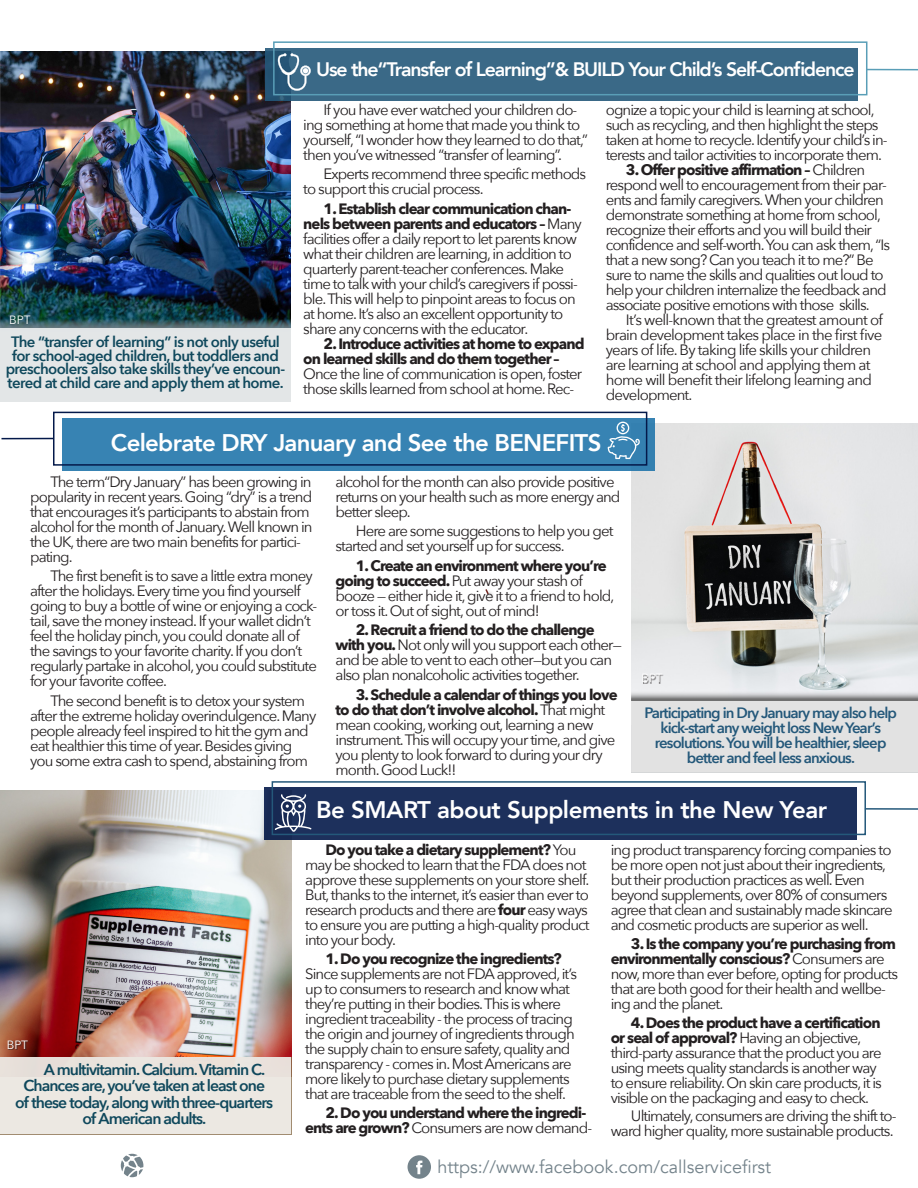
<style>
.page{position:relative;width:918px;height:1188px;background:#fff}
.page>*{position:absolute;margin:0;border:0;box-sizing:border-box;transform-origin:0 0}
.t1{font:800 24px "Avenir";letter-spacing:-.03em;color:#fff}
.t2{font:800 19.5px "Avenir";letter-spacing:-.06em;color:#fff}
.t3{font:18px "Avenir";color:#74838b}
.t4{font:600 15.75px "Avenir Next";letter-spacing:-.06em;color:#0f485c}
.t5{font:15px/15px "Avenir Next";letter-spacing:-.06em;color:#231f20}
.t6{font:600 15px/13.5px "Avenir Next";letter-spacing:-.04em;color:#0f485c;text-align:center}
.t7{font:600 15px/15px "Avenir Next";letter-spacing:-.06em;color:#24587a;text-align:center}
.t8{font:700 15px/15px "Avenir Next";letter-spacing:-.06em;color:#231f20}
.t9{font:12px "Avenir Next";letter-spacing:-.005em;color:#fff}
.s1{font-weight:700}
.s2{font-weight:400}
</style>
<div class="page">
<svg style="left:121px;top:1154px;width:22px;height:23px"></svg>
<svg style="left:408px;top:1155px;width:23px;height:24px"></svg>
<img style="left:632px;top:424px;width:286px;height:267px">
<svg style="left:632px;top:691px;width:286px;height:10px"></svg>
<img style="left:1px;top:791px;width:291px;height:266px">
<div style="left:0;top:1057px;width:292px;height:78px;background:#ece8e2"></div>
<div style="left:629px;top:701px;width:289px;height:71px;background:#e2e2e2"></div>
<div style="left:643px;top:674px;width:22px;height:10px;background:#231f20;opacity:.75"></div>
<img style="left:1px;top:51px;width:290px;height:278px">
<div style="left:1px;top:329px;width:290px;height:73px;background:#e3e6e7"></div>
<div style="left:265px;top:48px;width:593px;height:52px;background:#3a6987"></div>
<svg style="left:278px;top:53px;width:33px;height:39px"></svg>
<div style="left:273px;top:41px;width:594px;height:54px;border:2px solid #599eb7"></div>
<div style="left:62px;top:418px;width:593px;height:53px;background:#3783b3"></div>
<div style="left:53px;top:412px;width:594px;height:54px;border:2px solid #04194a"></div>
<hr style="left:2px;top:438px;width:52px;height:1px;background:#04194a">
<svg style="left:608px;top:422px;width:32px;height:37px"></svg>
<hr style="left:867px;top:69px;width:51px;height:2px;background:#599eb7">
<div style="left:264px;top:788px;width:593px;height:52px;background:#1d305c"></div>
<div style="left:272px;top:781px;width:594px;height:54px;border:2px solid #24587a"></div>
<hr style="left:865px;top:808px;width:53px;height:2px;background:#24587a">
<svg style="left:275px;top:794px;width:37px;height:38px"></svg>
<div style="left:8px;top:1041px;width:22px;height:9px;background:#231f20;opacity:.75"></div>
<div style="left:485px;top:589px;width:10px;height:12px;background:#231f20;opacity:.5"></div>
<svg style="left:485px;top:589px;width:5px;height:7px"></svg>
<p class="t9" style="left:9px;top:310px;width:23px">BPT</p>
<p class="t6" style="left:6px;top:335px;width:281px">The “transfer of learning” is not only useful for school-aged children, but toddlers and preschoolers also take skills they’ve encoun&shy;tered at child care and apply them at home.</p>
<p class="t2" style="left:316px;top:54px;width:540px">Use the“Transfer of Learning”&amp; BUILD Your Child’s Self-Confidence</p>
<p class="t5" style="left:303px;top:101px;width:286px;text-indent:20px">If you have ever watched your children do&shy;ing something at home that made you think to yourself, “I wonder how they learned to do that,” then you’ve witnessed “transfer of learning”.</p>
<p class="t5" style="left:303px;top:166px;width:284px;text-indent:20px">Experts recommend three specific methods to support this crucial process.</p>
<p class="t5" style="left:303px;top:200px;width:280px;text-indent:20px"><span class="s1">1. Establish clear communication chan&shy;nels between parents and educators –</span> Many facilities offer a daily report to let parents know what their children are learning, in addition to quarterly parent-teacher conferences. Make time to talk with your child’s caregivers if possi&shy;ble. This will help to pinpoint areas to focus on at home. It’s also an excellent opportunity to share any concerns with the educator.</p>
<p class="t5" style="left:303px;top:335px;width:283px;text-indent:20px"><span class="s1">2. Introduce activities at home to expand on learned skills and do them together – </span>Once the line of communication is open, foster those skills learned from school at home. Rec-</p>
<p class="t5" style="left:606px;top:101px;width:284px">ognize a topic your child is learning at school, such as recycling, and then highlight the steps taken at home to recycle. Identify your child’s in&shy;terests and tailor activities to incorporate them.</p>
<p class="t5" style="left:606px;top:161px;width:286px;text-indent:20px"><span class="s1">3. Offer positive affirmation –</span> Children respond well to encouragement from their par&shy;ents and family caregivers. When your children demonstrate something at home from school, recognize their efforts and you will build their confidence and self-worth. You can ask them, “Is that a new song? Can you teach it to me?” Be sure to name the skills and qualities out loud to help your children internalize the feedback and associate positive emotions with those skills.</p>
<p class="t5" style="left:606px;top:311px;width:279px;text-indent:20px">It’s well-known that the greatest amount of brain development takes place in the first five years of life. By taking life skills your children are learning at school and applying them at home will benefit their lifelong learning and development.</p>
<p class="t1" style="left:111px;top:424px;width:492px">Celebrate DRY January and See the BENEFITS</p>
<p class="t5" style="left:30px;top:473px;width:284px;text-indent:20px">The term“Dry January” has been growing in popularity in recent years. Going “dry” is a trend that encourages it’s participants to abstain from alcohol for the month of January. Well known in the UK, there are two main benefits for partici&shy;pating.</p>
<p class="t5" style="left:30px;top:568px;width:289px;text-indent:20px">The first benefit is to save a little extra money after the holidays. Every time you find yourself going to buy a bottle of wine or enjoying a cock&shy;tail, save the money instead. If your wallet didn’t feel the holiday pinch, you could donate all of the savings to your favorite charity. If you don’t regularly partake in alcohol, you could substitute for your favorite coffee.</p>
<p class="t5" style="left:30px;top:692px;width:288px;text-indent:20px">The second benefit is to detox your system after the extreme holiday overindulgence. Many people already feel inspired to hit the gym and eat healthier this time of year. Besides giving you some extra cash to spend, abstaining from</p>
<p class="t5" style="left:336px;top:473px;width:286px">alcohol for the month can also provide positive returns on your health such as more energy and better sleep.</p>
<p class="t5" style="left:336px;top:523px;width:280px;text-indent:20px">Here are some suggestions to help you get started and set yourself up for success.</p>
<p class="t5" style="left:336px;top:557px;width:280px;text-indent:20px"><span class="s1">1. Create an environment where you’re going to succeed.</span> Put away your stash of booze — either hide it, give it to a friend to hold, or toss it. Out of sight, out of mind!</p>
<p class="t5" style="left:336px;top:622px;width:288px;text-indent:20px"><span class="s1">2. Recruit a friend to do the challenge with you.</span> Not only will you support each other— and be able to vent to each other—but you can also plan nonalcoholic activities together.</p>
<p class="t5" style="left:336px;top:687px;width:284px;text-indent:20px"><span class="s1">3. Schedule a calendar of things you love to do that don’t involve alcohol.</span> That might mean cooking, working out, learning a new instrument. This will occupy your time, and give you plenty to look forward to during your dry month. Good Luck!!</p>
<p class="t9" style="left:641px;top:668px;width:23px">BPT</p>
<p class="t7" style="left:644px;top:705px;width:254px">Participating in Dry January may also help kick-start any weight loss New Year’s resolutions. You will be healthier, sleep better and feel less anxious.</p>
<p class="t9" style="left:7px;top:1034px;width:23px">BPT</p>
<p class="t4" style="left:44px;top:1056px;width:223px">A multivitamin. Calcium. Vitamin C.</p>
<p class="t4" style="left:23px;top:1072px;width:243px">Chances are, you’ve taken at least one</p>
<p class="t4" style="left:15px;top:1089px;width:259px">of these today, along with three-quarters</p>
<p class="t4" style="left:83px;top:1105px;width:125px">of American adults.</p>
<p class="t1" style="left:316px;top:791px;width:512px">Be SMART about Supplements in the New Year</p>
<p class="t5" style="left:305px;top:842px;width:286px;text-indent:20px"><span class="s1">Do you take a dietary supplement?</span> You may be shocked to learn that the FDA does not approve these supplements on your store shelf.<br>But, thanks to the internet, it’s easier than ever to research products and there are <span class="s1">four</span> easy ways to ensure you are putting a high-quality product into your body.</p>
<p class="t5" style="left:305px;top:951px;width:273px;text-indent:20px"><span class="s1">1. Do you recognize the ingredients?<br></span>Since supplements are not FDA approved, it’s up to consumers to research and know what they’re putting in their bodies. This is where ingredient traceability - the process of tracing the origin and journey of ingredients through the supply chain to ensure safety, quality and transparency - comes in. Most Americans are more likely to purchase dietary supplements that are traceable from the seed to the shelf.</p>
<p class="t8" style="left:305px;top:1105px;width:288px;text-indent:20px">2. Do you understand where the ingredi&shy;ents are grown? <span class="s2">Consumers are now demand-</span></p>
<p class="t5" style="left:611px;top:842px;width:283px">ing product transparency forcing companies to be more open not just about their ingredients, but their production practices as well. Even beyond supplements, over 80% of consumers agree that clean and sustainably made skincare and cosmetic products are superior as well.</p>
<p class="t5" style="left:611px;top:936px;width:289px;text-indent:20px"><span class="s1">3. Is the company you’re purchasing from environmentally conscious?</span> Consumers are now, more than ever before, opting for products that are both good for their health and wellbe&shy;ing and the planet.</p>
<p class="t5" style="left:611px;top:1014px;width:273px;text-indent:20px"><span class="s1">4. Does the product have a certification or seal of approval?</span> Having an objective, third-party assurance that the product you are using meets quality standards is another way to ensure reliability. On skin care products, it is visible on the packaging and easy to check.</p>
<p class="t5" style="left:611px;top:1108px;width:288px;text-align:right">Ultimately, consumers are driving the shift to&shy;ward higher quality, more sustainable products.</p>
<p class="t3" style="left:437px;top:1156px;width:335px">https://www.facebook.com/callservicefirst</p>
</div>
